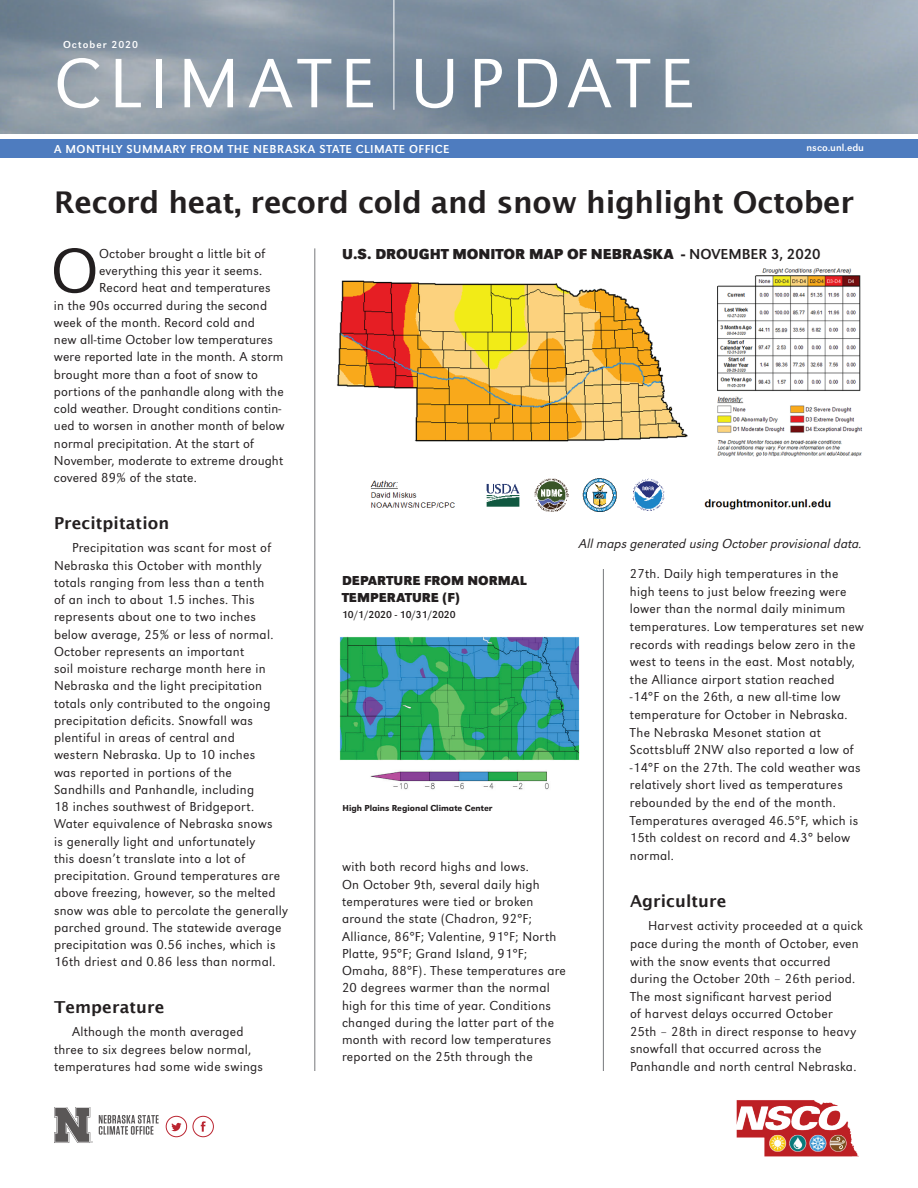
<style>
.page{position:relative;width:918px;height:1188px;background:#fff}
.page>*{position:absolute;margin:0;border:0;box-sizing:border-box;transform-origin:0 0}
.t1{font:300 72.6px "URW Grotesk";letter-spacing:.12em;color:#fff}
.t2{font:300 65.25px "URW Grotesk";color:#231f20}
.t3{font:600 30px "Lucida Sans";letter-spacing:-.01em;color:#231f20}
.t4{font:600 16.5px "Lucida Sans";letter-spacing:.005em;color:#231f20}
.t5{font:700 15px "URW Grotesk";color:#231f20}
.t6{font:300 13.5px/17.2px "URW Grotesk";letter-spacing:.02em;color:#231f20}
.t7{font:italic 300 13.5px "URW Grotesk";color:#231f20}
.t8{font:700 13.5px/16.2px "URW Grotesk";color:#231f20}
.t9{font:12px "URW Grotesk";letter-spacing:.04em;color:#fff}
.t10{font:10.5px "URW Grotesk";color:#231f20}
.t11{font:10.5px "URW Grotesk";color:#fff}
.t12{font:10.5px "URW Grotesk";letter-spacing:.1em;color:#fff}
.t13{font:500 9px "URW Grotesk";color:#231f20}
.s1{font-weight:400}
</style>
<div class="page">
<img style="left:736px;top:1100px;width:123px;height:57px">
<svg style="left:99px;top:1115px;width:60px;height:20px"></svg>
<svg style="left:54px;top:1108px;width:39px;height:35px"></svg>
<div style="left:166px;top:1116px;width:21px;height:21px;background:#fff;border:1px solid #ba2531;border-radius:50%"></div>
<svg style="left:171px;top:1123px;width:11px;height:8px"></svg>
<div style="left:193px;top:1116px;width:21px;height:21px;background:#fff;border:1px solid #ba2531;border-radius:50%"></div>
<svg style="left:201px;top:1121px;width:5px;height:11px"></svg>
<img style="left:0;top:0;width:918px;height:133px">
<hr style="left:394px;top:0;width:1px;height:110px;background:#fff">
<div style="left:0;top:139px;width:918px;height:19px;background:#4e7cbf"></div>
<hr style="left:315px;top:248px;width:1px;height:823px;background:#76787b">
<hr style="left:603px;top:249px;width:1px;height:822px;background:#76787b">
<img style="left:337px;top:267px;width:526px;height:253px">
<div style="left:341px;top:520px;width:521px;height:49px;background:#fff"></div>
<img style="left:339px;top:636px;width:241px;height:154px">
<p class="t12" style="left:63px;top:38px;width:77px">October 2020</p>
<h1 class="t1" style="left:54px;top:42px;width:642px">CLIMATE UPDATE</h1>
<p class="t9" style="left:54px;top:142px;width:397px">A MONTHLY SUMMARY FROM THE NEBRASKA STATE CLIMATE OFFICE</p>
<p class="t11" style="left:807px;top:142px;width:59px">nsco.unl.edu</p>
<h3 class="t3" style="left:54px;top:185px;width:802px">Record heat, record cold and snow highlight October</h3>
<h2 class="t2" style="left:51px;top:234px;width:49px">O</h2>
<p class="t6" style="left:99px;top:245px;width:168px">October brought a little bit of</p>
<p class="t6" style="left:99px;top:262px;width:164px">everything this year it seems.</p>
<p class="t6" style="left:99px;top:279px;width:173px">Record heat and temperatures</p>
<p class="t6" style="left:54px;top:297px;width:215px">in the 90s occurred during the second</p>
<p class="t6" style="left:54px;top:314px;width:203px">week of the month. Record cold and</p>
<p class="t6" style="left:54px;top:331px;width:220px">new all-time October low temperatures</p>
<p class="t6" style="left:54px;top:348px;width:231px">were reported late in the month. A storm</p>
<p class="t6" style="left:54px;top:366px;width:205px">brought more than a foot of snow to</p>
<p class="t6" style="left:54px;top:383px;width:231px">portions of the panhandle along with the</p>
<p class="t6" style="left:54px;top:400px;width:229px">cold weather. Drought conditions contin-</p>
<p class="t6" style="left:54px;top:417px;width:232px">ued to worsen in another month of below</p>
<p class="t6" style="left:54px;top:435px;width:202px">normal precipitation. At the start of</p>
<p class="t6" style="left:54px;top:452px;width:231px">November, moderate to extreme drought</p>
<p class="t6" style="left:54px;top:469px;width:144px">covered 89% of the state.</p>
<p class="t4" style="left:54px;top:514px;width:117px">Precitpitation</p>
<p class="t6" style="left:54px;top:539px;width:236px;text-indent:18px">Precipitation was scant for most of Nebraska this October with monthly totals ranging from less than a tenth<br>of an inch to about 1.5 inches. This represents about one to two inches below average, 25% or less of normal.<br>October represents an important<br>soil moisture recharge month here in Nebraska and the light precipitation totals only contributed to the ongoing precipitation deficits. Snowfall was plentiful in areas of central and<br>western Nebraska. Up to 10 inches<br>was reported in portions of the<br>Sandhills and Panhandle, including<br>18 inches southwest of Bridgeport.<br>Water equivalence of Nebraska snows<br>is generally light and unfortunately<br>this doesn’t translate into a lot of precipitation. Ground temperatures are above freezing, however, so the melted snow was able to percolate the generally parched ground. The statewide average precipitation was 0.56 inches, which is 16th driest and 0.86 less than normal.</p>
<p class="t4" style="left:54px;top:998px;width:112px">Temperature</p>
<p class="t6" style="left:54px;top:1023px;width:211px;text-indent:18px">Although the month averaged three to six degrees below normal, temperatures had some wide swings</p>
<p class="t5" style="left:342px;top:245px;width:480px">U.S. DROUGHT MONITOR MAP OF NEBRASKA - <span class="s1">NOVEMBER 3, 2020</span></p>
<p class="t8" style="left:342px;top:573px;width:186px">DEPARTURE FROM NORMAL<br>TEMPERATURE (F)</p>
<p class="t10" style="left:342px;top:609px;width:115px">10/1/2020 - 10/31/2020</p>
<p class="t13" style="left:343px;top:803px;width:151px">High Plains Regional Climate Center</p>
<p class="t6" style="left:342px;top:858px;width:226px">with both record highs and lows.<br>On October 9th, several daily high temperatures were tied or broken around the state (Chadron, 92°F; Alliance, 86°F; Valentine, 91°F; North Platte, 95°F; Grand Island, 91°F; Omaha, 88°F). These temperatures are 20 degrees warmer than the normal high for this time of year. Conditions changed during the latter part of the month with record low temperatures reported on the 25th through the</p>
<p class="t7" style="left:579px;top:535px;width:285px">All maps generated using October provisional data.</p>
<p class="t6" style="left:630px;top:565px;width:236px">27th. Daily high temperatures in the high teens to just below freezing were lower than the normal daily minimum temperatures. Low temperatures set new records with readings below zero in the west to teens in the east. Most notably, the Alliance airport station reached -14°F on the 26th, a new all-time low temperature for October in Nebraska.<br>The Nebraska Mesonet station at Scottsbluff 2NW also reported a low of -14°F on the 27th. The cold weather was relatively short lived as temperatures rebounded by the end of the month.<br>Temperatures averaged 46.5°F, which is 15th coldest on record and 4.3° below normal.</p>
<p class="t4" style="left:630px;top:891px;width:98px">Agriculture</p>
<p class="t6" style="left:630px;top:917px;width:234px;text-indent:18px">Harvest activity proceeded at a quick pace during the month of October, even with the snow events that occurred during the October 20th – 26th period.<br>The most significant harvest period<br>of harvest delays occurred October<br>25th – 28th in direct response to heavy snowfall that occurred across the Panhandle and north central Nebraska.</p>
</div>
